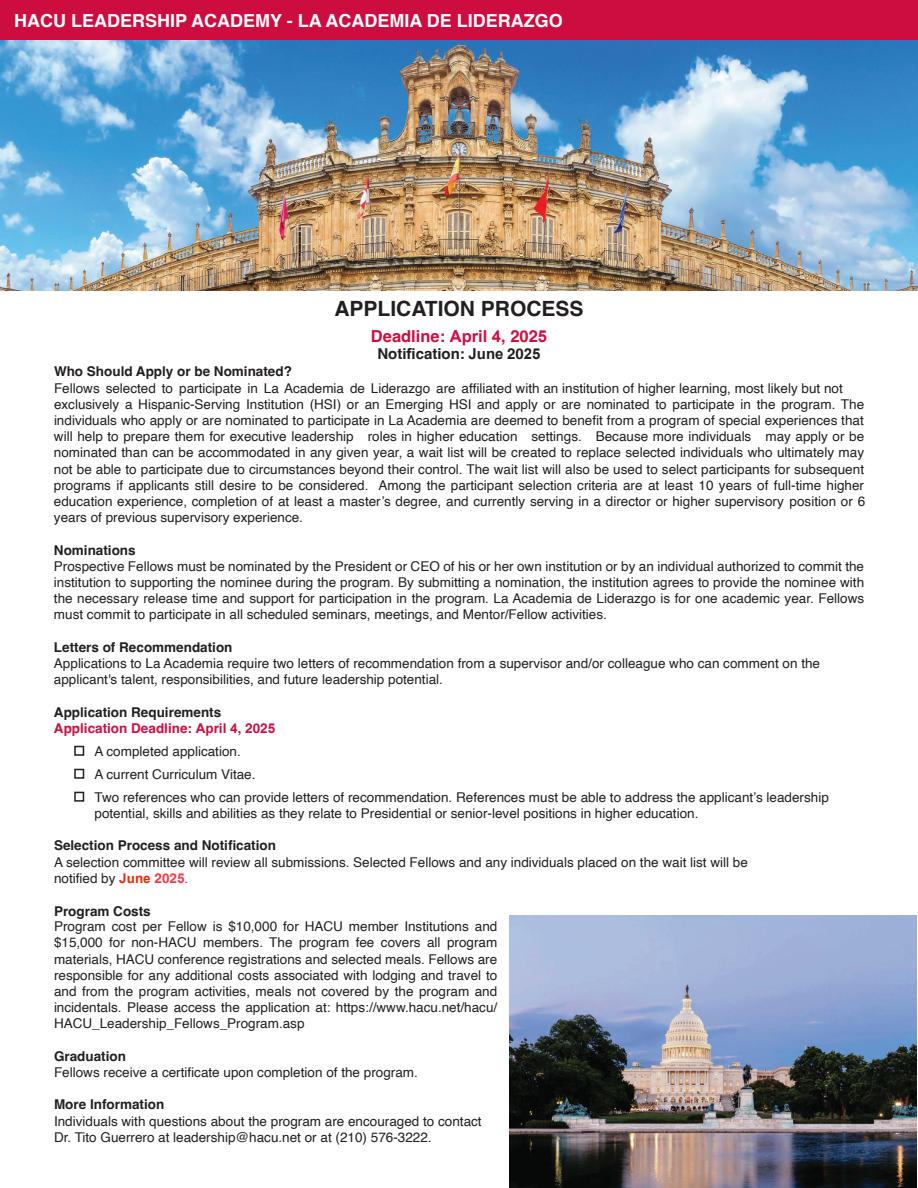
<style>
.page{position:relative;width:918px;height:1188px;background:#fff}
.page>*{position:absolute;margin:0;border:0;box-sizing:border-box;transform-origin:0 0}
.t1{font:700 21px "Helvetica";color:#231f20}
.t2{font:700 18px "Helvetica";color:#fff}
.t3{font:700 16.5px "Helvetica";color:#cd0d40}
.t4{font:700 15px "Helvetica";color:#231f20}
.t5{font:13.5px/16.2px "Helvetica";color:#231f20}
.t6{font:700 13.5px "Helvetica";color:#231f20}
.t7{font:700 13.5px/16.2px "Helvetica";color:#cd0d40}
.s1{font-family:"Arial"}
.s2{color:#231f20}
.s3{font-family:"Arial";font-weight:700;color:#fa2405}
.s4{font-weight:700;color:#ef3a4d}
.s5{font-family:"Arial";font-weight:700;color:#ef3a4d}
.s6{color:#cd0d40}
</style>
<div class="page">
<div style="left:0;top:0;width:918px;height:40px;background:#cd0d40"></div>
<img style="left:0;top:40px;width:918px;height:251px">
<div style="left:74px;top:746px;width:10px;height:10px;border:2px solid #231f20"></div>
<div style="left:74px;top:769px;width:10px;height:10px;border:2px solid #231f20"></div>
<div style="left:74px;top:792px;width:10px;height:10px;border:2px solid #231f20"></div>
<img style="left:510px;top:915px;width:407px;height:273px">
<h2 class="t2" style="left:14px;top:10px;width:550px">HACU LEADERSHIP ACADEMY - LA ACADEMIA DE LIDERAZGO</h2>
<h1 class="t1" style="left:334px;top:295px;width:251px">APPLICATION PROCESS</h1>
<p class="t3" style="left:371px;top:326px;width:178px">Deadline: <span class="s1">April 4</span>, 202<span class="s1">5</span></p>
<p class="t4" style="left:377px;top:345px;width:165px">Noti<span class="s1">f</span>ication: <span class="s1">June</span> 20<span class="s1">25</span></p>
<p class="t6" style="left:54px;top:363px;width:240px">Who Should Apply or be Nominated?</p>
<p class="t5" style="left:54px;top:380px;width:813px">Fellows selected to participate in La Academia de Liderazgo are affiliated with an institution of higher learning, most likely but not exclusively a Hispanic-Serving Institution (HSI) or an Emerging HSI and apply or are nominated to participate in the program. The individuals who apply or are nominated to participate in La Academia are deemed to benefit from a program of special experiences that will help to prepare them for executive leadership roles in higher education settings. Because more individuals may apply or be nominated than can be accommodated in any given year, a wait list will be created to replace selected individuals who ultimately may not be able to participate due to circumstances beyond their control. The wait list will also be used to select participants for subsequent programs if applicants still desire to be considered. Among the participant selection criteria are at least 10 years of full-time higher education experience, completion of at least a master’s degree, and currently serving in a director or higher supervisory position or 6 years of previous supervisory experience.</p>
<p class="t6" style="left:54px;top:542px;width:83px">Nominations</p>
<p class="t5" style="left:54px;top:558px;width:812px;text-align:justify">Prospective Fellows must be nominated by the President or CEO of his or her own institution or by an individual authorized to commit the institution to supporting the nominee during the program. By submitting a nomination, the institution agrees to provide the nominee with the necessary release time and support for participation in the program. La Academia de Liderazgo is for one academic year. Fellows must commit to participate in all scheduled seminars, meetings, and Mentor/Fellow activities.</p>
<p class="t6" style="left:54px;top:639px;width:180px">Letters of Recommendation</p>
<p class="t5" style="left:54px;top:656px;width:768px">Applications to La Academia require two letters of recommendation from a supervisor and/or colleague who can comment on the applicant's talent, responsibilities, and future leadership potential.</p>
<p class="t7" style="left:54px;top:705px;width:223px"><span class="s2">Application Requirements<br></span>Application Deadline: <span class="s1">April 4</span>, 202<span class="s1">5</span></p>
<p class="t5" style="left:94px;top:740px;width:736px;line-height:23px">A completed application.<br>A current Curriculum Vitae.<br>Two references who can provide letters of recommendation. References must be able to address the applicant’s leadership</p>
<p class="t5" style="left:94px;top:805px;width:606px">potential, skills and abilities as they relate to Presidential or senior-level positions in higher education.</p>
<p class="t6" style="left:54px;top:837px;width:224px">Selection Process and Notification</p>
<p class="t5" style="left:54px;top:854px;width:695px">A selection committee will review all submissions. Selected Fellows and any individuals placed on the wait list will be notified by <span class="s3">June</span> <span class="s4">202</span><span class="s5">5</span><span class="s6">.</span></p>
<p class="t6" style="left:54px;top:903px;width:98px">Program Costs</p>
<p class="t5" style="left:54px;top:919px;width:445px;text-align:justify">Program cost per Fellow is $10,000 for HACU member Institutions and $15,000 for non-HACU members. The program fee covers all program materials, HACU conference registrations and selected meals. Fellows are responsible for any additional costs associated with lodging and travel to and from the program activities, meals not covered by the program and incidentals. Please access the application at: https://www.hacu.net/hacu/ HACU_Leadership_Fellows_Program.asp</p>
<p class="t6" style="left:54px;top:1048px;width:74px">Graduation</p>
<p class="t5" style="left:54px;top:1065px;width:365px">Fellows receive a certificate upon completion of the program.</p>
<p class="t6" style="left:54px;top:1096px;width:112px">More Information</p>
<p class="t5" style="left:54px;top:1113px;width:429px">Individuals with questions about the program are encouraged to contact<br>Dr. Tito Guerrero at leadership@hacu.net or at (210) 576-3222.</p>
</div>
